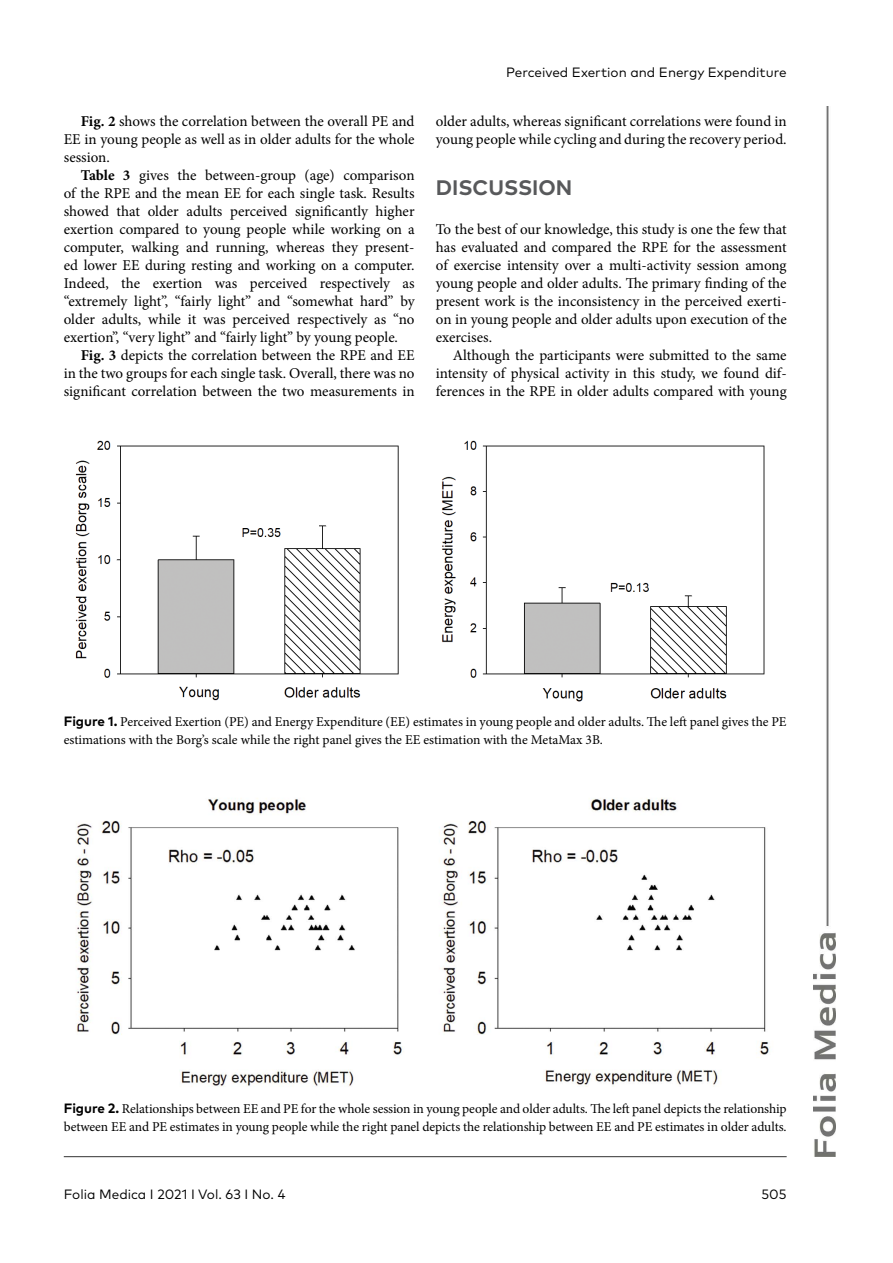
<style>
.page{position:relative;width:893px;height:1263px;background:#fff}
.page>*{position:absolute;margin:0;border:0;box-sizing:border-box;transform-origin:0 0}
.t1{font:700 21px "FF Mark Pro";color:#58595b}
.t2{font:15px/18px "Minion Pro";color:#000;text-align:justify}
.t3{font:13.5px/18px "Minion Pro";letter-spacing:-.005em;color:#000}
.t4{font:13.5px "FF Mark Pro";color:#000}
.s1{font-weight:700}
.s2{font-family:"FF Mark Pro";font-weight:700}
</style>
<div class="page">
<img style="left:813px;top:106px;width:22px;height:1051px">
<hr style="left:64px;top:1156px;width:723px;height:1px;background:#333">
<img style="left:75px;top:440px;width:690px;height:262px">
<img style="left:76px;top:798px;width:694px;height:289px">
<p class="t2" style="left:64px;top:112px;width:352px;text-indent:17px"><span class="s1">Fig. 2</span> shows the correlation between the overall PE and EE in young people as well as in older adults for the whole session.</p>
<p class="t2" style="left:64px;top:166px;width:352px;text-indent:17px"><span class="s1">Table 3</span> gives the between-group (age) comparison of the RPE and the mean EE for each single task. Results showed that older adults perceived significantly higher exertion compared to young people while working on a computer, walking and running, whereas they present&shy;ed lower EE during resting and working on a computer.<br>Indeed, the exertion was perceived respectively as “extremely light”, “fairly light” and “somewhat hard” by older adults, while it was perceived respectively as “no exertion”, “very light” and “fairly light” by young people.</p>
<p class="t2" style="left:64px;top:346px;width:352px;text-indent:17px"><span class="s1">Fig. 3</span> depicts the correlation between the RPE and EE in the two groups for each single task. Overall, there was no significant correlation between the two measurements in</p>
<p class="t4" style="left:506px;top:62px;width:282px">Perceived Exertion and Energy Expenditure</p>
<p class="t2" style="left:436px;top:112px;width:352px">older adults, whereas significant correlations were found in young people while cycling and during the recovery period.</p>
<h1 class="t1" style="left:436px;top:171px;width:138px">DISCUSSION</h1>
<p class="t2" style="left:436px;top:220px;width:352px">To the best of our knowledge, this study is one the few that has evaluated and compared the RPE for the assessment of exercise intensity over a multi-activity session among young people and older adults. The primary finding of the present work is the inconsistency in the perceived exerti&shy;on in young people and older adults upon execution of the exercises.</p>
<p class="t2" style="left:436px;top:346px;width:352px;text-indent:17px">Although the participants were submitted to the same intensity of physical activity in this study, we found dif&shy;ferences in the RPE in older adults compared with young</p>
<p class="t3" style="left:64px;top:713px;width:724px"><span class="s2">Figure 1.</span> Perceived Exertion (PE) and Energy Expenditure (EE) estimates in young people and older adults. The left panel gives the PE estimations with the Borg’s scale while the right panel gives the EE estimation with the MetaMax 3B.</p>
<p class="t3" style="left:64px;top:1100px;width:724px"><span class="s2">Figure 2.</span> Relationships between EE and PE for the whole session in young people and older adults. The left panel depicts the relationship between EE and PE estimates in young people while the right panel depicts the relationship between EE and PE estimates in older adults.</p>
<p class="t4" style="left:64px;top:1184px;width:223px">Folia Medica I 2021 I Vol. 63 I No. 4</p>
<p class="t4" style="left:761px;top:1184px;width:27px">505</p>
</div>
